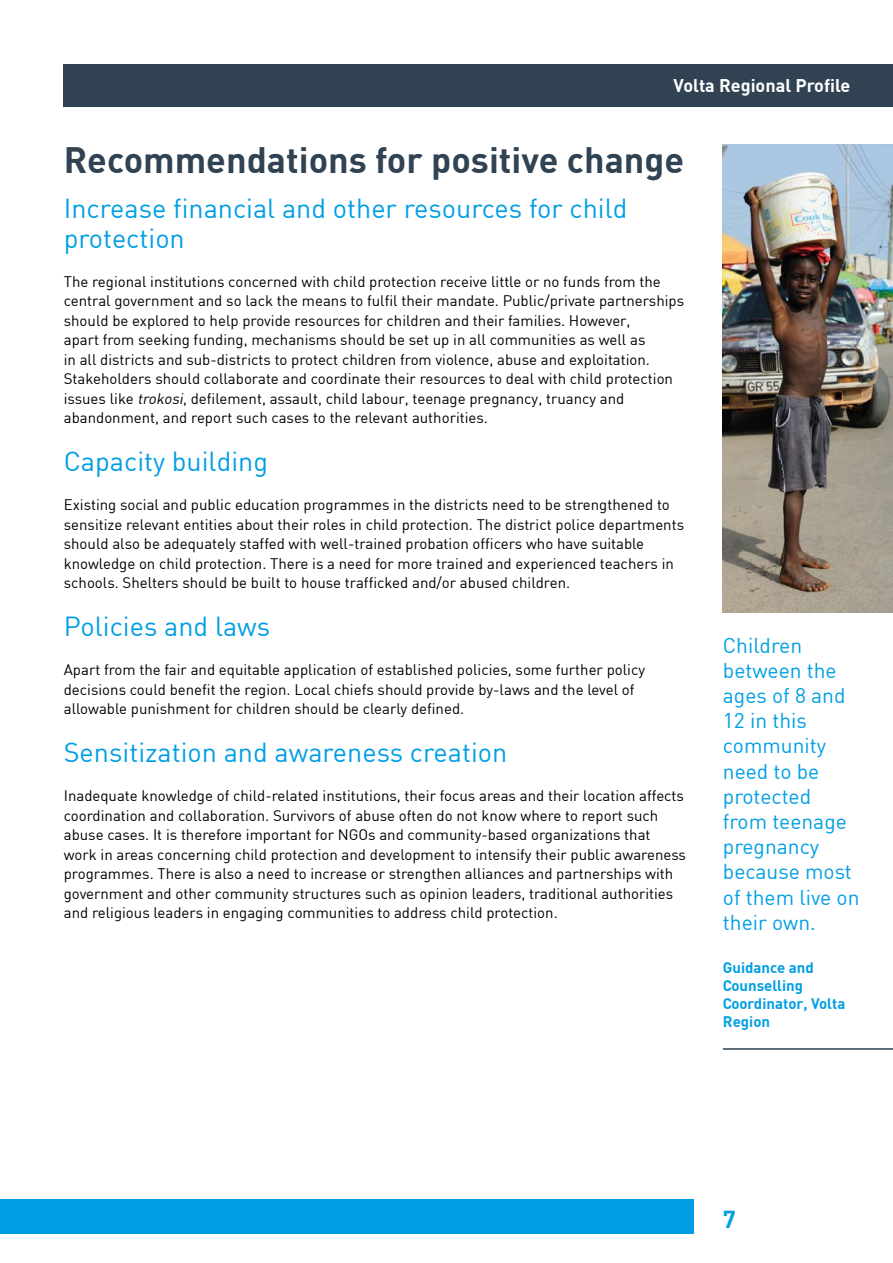
<style>
.page{position:relative;width:893px;height:1263px;background:#fff}
.page>*{position:absolute;margin:0;border:0;box-sizing:border-box;transform-origin:0 0}
.t1{font:700 36px "DINCE";color:#314353}
.t2{font:27px/30px "DINCE";color:#009fe3}
.t3{font:700 24px "DINCE";color:#009fe3}
.t4{font:21px/25.2px "DINCE";color:#009fe3}
.t5{font:700 18px "DINCE";color:#fff}
.t6{font:15px/19.5px "DINCE";color:#000}
.t7{font:700 15px/18px "DINCE";color:#009fe3}
.s1{font-style:italic}
</style>
<div class="page">
<div style="left:0;top:1199px;width:693px;height:34px;background:#009fe3"></div>
<div style="left:64px;top:64px;width:829px;height:42px;background:#314353"></div>
<hr style="left:723px;top:1048px;width:170px;height:2px;background:#314353">
<img style="left:723px;top:145px;width:170px;height:467px">
<p class="t5" style="left:674px;top:73px;width:178px">Volta Regional Profile</p>
<h1 class="t1" style="left:64px;top:136px;width:622px">Recommendations for positive change</h1>
<h2 class="t2" style="left:64px;top:192px;width:565px">Increase financial and other resources for child protection</h2>
<p class="t6" style="left:64px;top:271px;width:622px">The regional institutions concerned with child protection receive little or no funds from the central government and so lack the means to fulfil their mandate. Public/private partnerships should be explored to help provide resources for children and their families. However,<br>apart from seeking funding, mechanisms should be set up in all communities as well as<br>in all districts and sub-districts to protect children from violence, abuse and exploitation.<br>Stakeholders should collaborate and coordinate their resources to deal with child protection issues like <span class="s1">trokosi</span>, defilement, assault, child labour, teenage pregnancy, truancy and abandonment, and report such cases to the relevant authorities.</p>
<h2 class="t2" style="left:64px;top:446px;width:206px">Capacity building</h2>
<p class="t6" style="left:64px;top:495px;width:622px">Existing social and public education programmes in the districts need to be strengthened to sensitize relevant entities about their roles in child protection. The district police departments should also be adequately staffed with well-trained probation officers who have suitable knowledge on child protection. There is a need for more trained and experienced teachers in schools. Shelters should be built to house trafficked and/or abused children.</p>
<h2 class="t2" style="left:64px;top:611px;width:208px">Policies and laws</h2>
<p class="t6" style="left:64px;top:660px;width:583px">Apart from the fair and equitable application of established policies, some further policy decisions could benefit the region. Local chiefs should provide by-laws and the level of allowable punishment for children should be clearly defined.</p>
<h2 class="t2" style="left:64px;top:737px;width:445px">Sensitization and awareness creation</h2>
<p class="t6" style="left:64px;top:786px;width:624px">Inadequate knowledge of child-related institutions, their focus areas and their location affects coordination and collaboration. Survivors of abuse often do not know where to report such abuse cases. It is therefore important for NGOs and community-based organizations that work in areas concerning child protection and development to intensify their public awareness programmes. There is also a need to increase or strengthen alliances and partnerships with government and other community structures such as opinion leaders, traditional authorities and religious leaders in engaging communities to address child protection.</p>
<h3 class="t4" style="left:723px;top:632px;width:138px">Children between the ages of 8 and<br>12 in this community need to be protected from teenage pregnancy because most of them live on their own.</h3>
<p class="t7" style="left:723px;top:958px;width:124px">Guidance and<br>Counselling<br>Coordinator, Volta<br>Region</p>
<h3 class="t3" style="left:723px;top:1203px;width:15px">7</h3>
</div>
